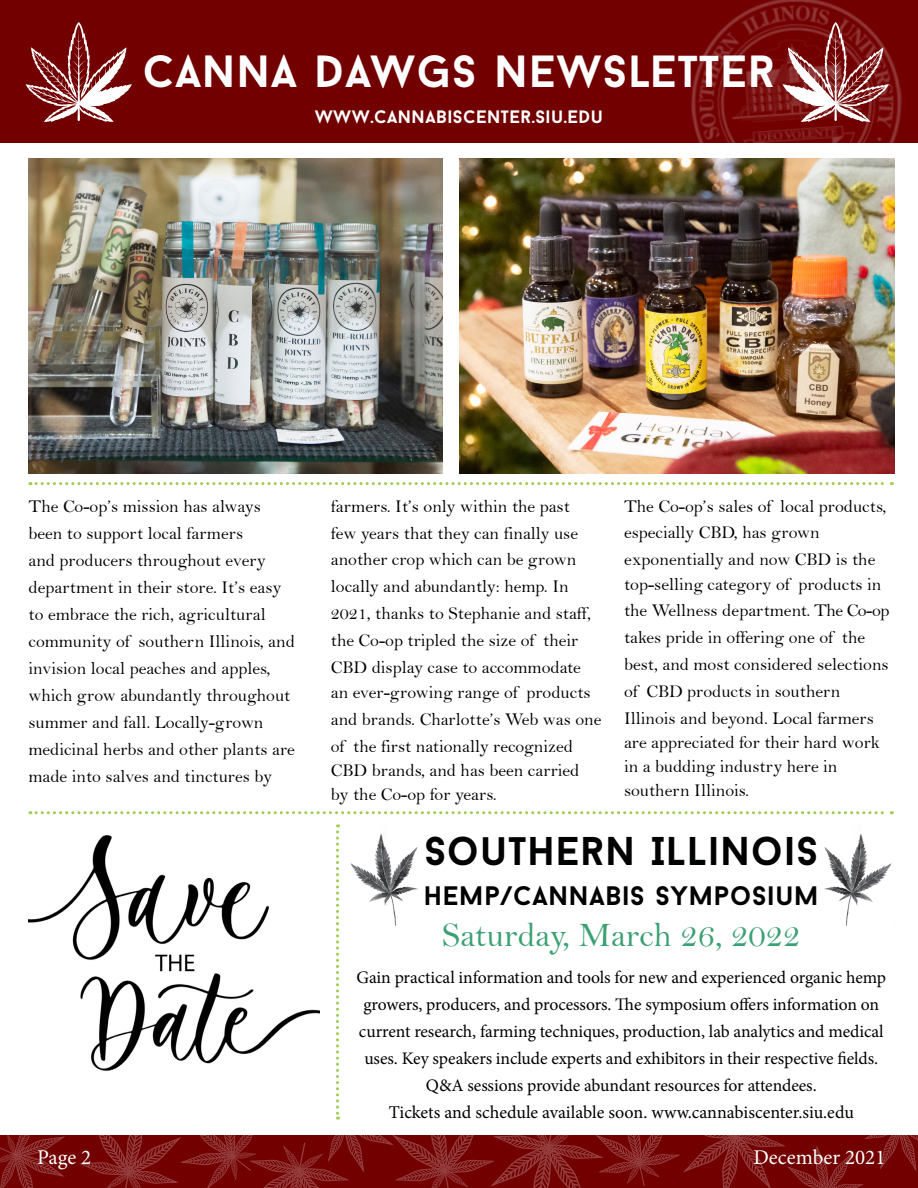
<style>
.page{position:relative;width:918px;height:1188px;background:#fff}
.page>*{position:absolute;margin:0;border:0;box-sizing:border-box;transform-origin:0 0}
.t1{font:700 45px "Baron Neue";letter-spacing:.025em;color:#fff}
.t2{font:700 40.05px "Baron Neue";letter-spacing:.025em;color:#000101}
.t3{font:34.5px "Bell";color:#3ba073}
.t4{font:700 26.7px "Baron Neue";letter-spacing:.025em;color:#000101}
.t5{font:21px "Minion Pro";color:#fff}
.t6{font:18px/27px "Bell";color:#000}
.t7{font:18px "Minion Pro";color:#000}
.t8{font:700 18px "Baron Neue";letter-spacing:.025em;color:#fff}
.t9{font:17.7px/27px "Minion Pro";letter-spacing:-.005em;color:#000;text-align:center}
</style>
<div class="page">
<svg style="left:0;top:1135px;width:66px;height:53px;background:#7c1212"></svg>
<svg style="left:30px;top:482px;width:862px;height:3px"></svg>
<div style="left:0;top:1px;width:918px;height:142px;background:#720000"></div>
<img style="left:615px;top:0;width:303px;height:143px">
<svg style="left:25px;top:22px;width:107px;height:100px"></svg>
<svg style="left:782px;top:22px;width:107px;height:100px"></svg>
<img style="left:28px;top:158px;width:414px;height:315px">
<img style="left:459px;top:158px;width:436px;height:315px">
<img style="left:28px;top:811px;width:291px;height:144px">
<svg style="left:30px;top:811px;width:862px;height:3px"></svg>
<svg style="left:78px;top:824px;width:840px;height:364px"></svg>
<img style="left:346px;top:825px;width:77px;height:101px">
<img style="left:820px;top:825px;width:76px;height:101px">
<h1 class="t1" style="left:143px;top:42px;width:634px">CANNA DAWGS NEWSLETTER</h1>
<p class="t8" style="left:315px;top:105px;width:290px">WWW.CANNABISCENTER.SIU.EDU</p>
<p class="t6" style="left:28px;top:493px;width:268px">The Co-op’s mission has always been to support local farmers<br>and producers throughout every department in their store. It’s easy to embrace the rich, agricultural community of southern Illinois, and invision local peaches and apples, which grow abundantly throughout summer and fall. Locally-grown medicinal herbs and other plants are made into salves and tinctures by</p>
<p class="t6" style="left:331px;top:493px;width:272px">farmers. It’s only within the past<br>few years that they can finally use another crop which can be grown locally and abundantly: hemp. In 2021, thanks to Stephanie and staff, the Co-op tripled the size of their CBD display case to accommodate an ever-growing range of products and brands. Charlotte’s Web was one of the first nationally recognized</p>
<p class="t6" style="left:331px;top:759px;width:250px;line-height:24px">CBD brands, and has been carried by the Co-op for years.</p>
<p class="t6" style="left:624px;top:493px;width:267px;line-height:26.4px">The Co-op’s sales of local products, especially CBD, has grown exponentially and now CBD is the top-selling category of products in the Wellness department. The Co-op takes pride in offering one of the best, and most considered selections of CBD products in southern Illinois and beyond. Local farmers</p>
<p class="t6" style="left:624px;top:730px;width:257px;line-height:24px">are appreciated for their hard work in a budding industry here in southern Illinois.</p>
<h2 class="t2" style="left:424px;top:826px;width:395px">SOUTHERN ILLINOIS</h2>
<h3 class="t4" style="left:424px;top:879px;width:396px">HEMP/CANNABIS SYMPOSIUM</h3>
<h3 class="t3" style="left:442px;top:914px;width:359px">Saturday, March 26, 2022</h3>
<p class="t9" style="left:357px;top:964px;width:531px">Gain practical information and tools for new and experienced organic hemp growers, producers, and processors. The symposium offers information on current research, farming techniques, production, lab analytics and medical uses. Key speakers include experts and exhibitors in their respective fields.<br>Q&amp;A sessions provide abundant resources for attendees.</p>
<p class="t7" style="left:389px;top:1101px;width:467px">Tickets and schedule available soon. www.cannabiscenter.siu.edu</p>
<p class="t5" style="left:37px;top:1143px;width:55px">Page 2</p>
<p class="t5" style="left:753px;top:1143px;width:134px">December 2021</p>
</div>
